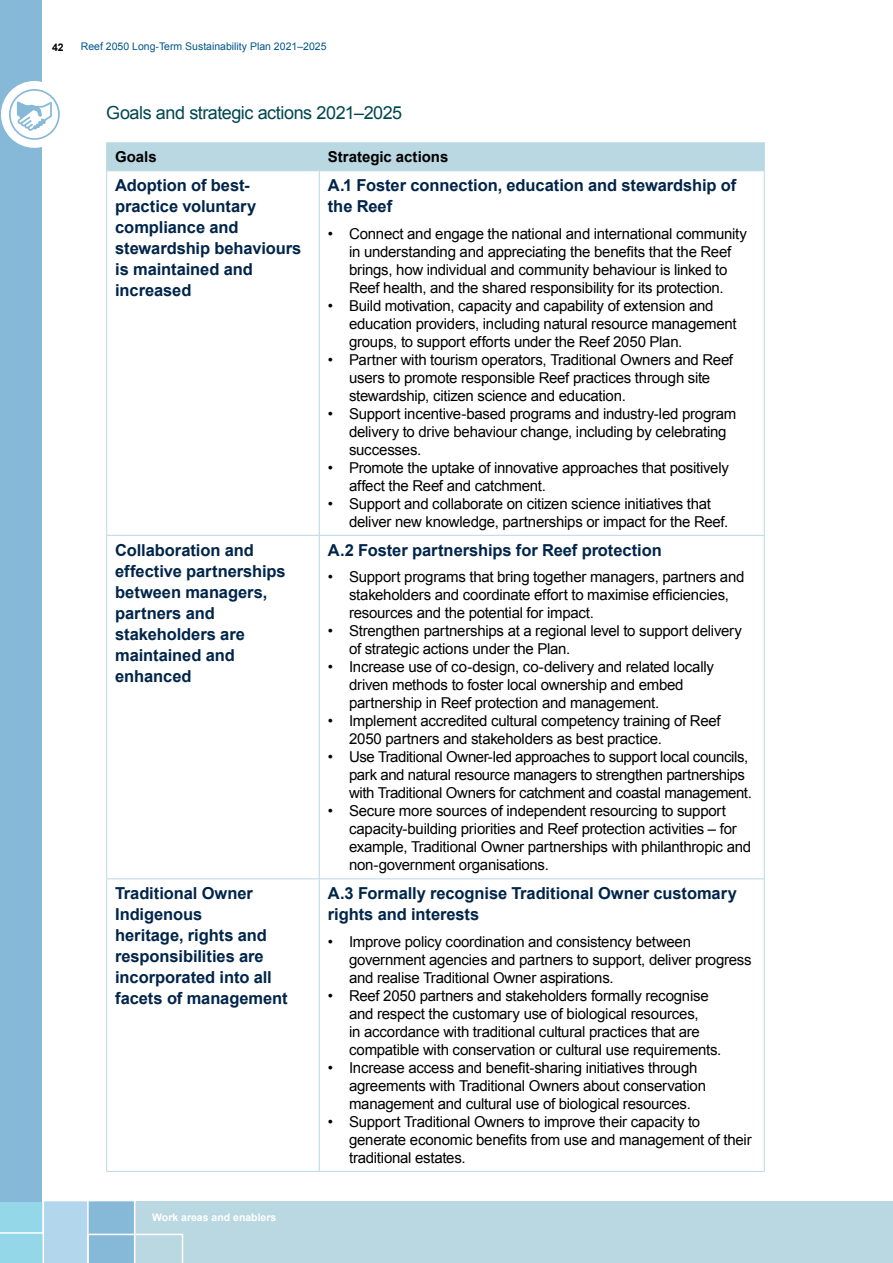
<style>
.page{position:relative;width:893px;height:1263px;background:#fff}
.page>*{position:absolute;margin:0;border:0;box-sizing:border-box;transform-origin:0 0}
.Heading_5{font:18px "Arial";letter-spacing:-.025em;color:#004751}
.Strategic_Action{font:700 16.5px/21px "Arial";letter-spacing:-.005em;color:#00254a}
.t1{font:15px/18px "Arial";letter-spacing:-.015em;color:#000}
.Text{font:700 15px "Arial";color:#000}
.t2{font:10.5px "Arial";color:#00558b}
.t3{font:700 10.5px "Arial";color:#fff}
.t4{font:700 10.5px "Arial";color:#000}
</style>
<div class="page">
<div style="left:85px;top:1201px;width:808px;height:62px;background:#bad8e1"></div>
<svg style="left:0;top:1155px;width:184px;height:108px"></svg>
<div style="left:0;top:0;width:42px;height:1201px;background:#86b9d8"></div>
<hr style="left:106px;top:171px;width:1px;height:364px;background:#bad8e1">
<hr style="left:319px;top:171px;width:1px;height:364px;background:#bad8e1">
<hr style="left:764px;top:171px;width:1px;height:364px;background:#bad8e1">
<hr style="left:106px;top:535px;width:213px;height:1px;background:#bad8e1">
<hr style="left:106px;top:536px;width:1px;height:342px;background:#bad8e1">
<hr style="left:319px;top:535px;width:446px;height:1px;background:#bad8e1">
<hr style="left:319px;top:536px;width:1px;height:342px;background:#bad8e1">
<hr style="left:764px;top:536px;width:1px;height:342px;background:#bad8e1">
<hr style="left:106px;top:878px;width:213px;height:1px;background:#bad8e1">
<hr style="left:106px;top:879px;width:1px;height:292px;background:#bad8e1">
<hr style="left:319px;top:878px;width:446px;height:1px;background:#bad8e1">
<hr style="left:319px;top:879px;width:1px;height:292px;background:#bad8e1">
<hr style="left:764px;top:879px;width:1px;height:292px;background:#bad8e1">
<hr style="left:106px;top:142px;width:213px;height:1px;background:#bad8e1">
<hr style="left:319px;top:142px;width:446px;height:1px;background:#bad8e1">
<div style="left:106px;top:143px;width:659px;height:27px;background:#bad8e1"></div>
<hr style="left:106px;top:170px;width:213px;height:1px;background:#bad8e1">
<hr style="left:319px;top:170px;width:446px;height:1px;background:#bad8e1">
<hr style="left:106px;top:1171px;width:213px;height:1px;background:#bad8e1">
<hr style="left:319px;top:1171px;width:446px;height:1px;background:#bad8e1">
<div style="left:1px;top:81px;width:67px;height:67px;background:#fff;border-radius:50%"></div>
<div style="left:9px;top:89px;width:51px;height:51px;border:2px solid #86b9d8;border-radius:50%"></div>
<svg style="left:17px;top:101px;width:35px;height:30px"></svg>
<p class="t4" style="left:52px;top:41px;width:13px">42</p>
<p class="t2" style="left:81px;top:40px;width:247px">Reef 2050 Long-Term Sustainability Plan 2021–2025</p>
<h5 class="Heading_5" style="left:106px;top:101px;width:297px">Goals and strategic actions 2021–2025</h5>
<p class="Text" style="left:115px;top:147px;width:43px">Goals</p>
<p class="Text" style="left:328px;top:147px;width:122px">Strategic actions</p>
<p class="Strategic_Action" style="left:115px;top:176px;width:188px">Adoption of best&shy;practice voluntary compliance and stewardship behaviours is maintained and increased</p>
<p class="Strategic_Action" style="left:328px;top:176px;width:410px">A.1 Foster connection, education and stewardship of the Reef</p>
<p class="t1" style="left:328px;top:225px;width:421px;text-align:center">• Connect and engage the national and international community in understanding and appreciating the benefits that the Reef brings, how individual and community behaviour is linked to<br>Reef health, and the shared responsibility for its protection.</p>
<p class="t1" style="left:349px;top:297px;width:389px;text-indent:-21px">• Build motivation, capacity and capability of extension and education providers, including natural resource management groups, to support efforts under the Reef 2050 Plan.</p>
<p class="t1" style="left:349px;top:351px;width:386px;text-indent:-21px">• Partner with tourism operators, Traditional Owners and Reef users to promote responsible Reef practices through site stewardship, citizen science and education.</p>
<p class="t1" style="left:349px;top:405px;width:389px;text-indent:-21px">• Support incentive-based programs and industry-led program delivery to drive behaviour change, including by celebrating successes.</p>
<p class="t1" style="left:349px;top:459px;width:381px;text-indent:-21px">• Promote the uptake of innovative approaches that positively affect the Reef and catchment.</p>
<p class="t1" style="left:349px;top:495px;width:381px;text-indent:-21px">• Support and collaborate on citizen science initiatives that deliver new knowledge, partnerships or impact for the Reef.</p>
<p class="Strategic_Action" style="left:115px;top:540px;width:172px">Collaboration and effective partnerships between managers, partners and stakeholders are maintained and enhanced</p>
<p class="Strategic_Action" style="left:328px;top:540px;width:335px">A.2 Foster partnerships for Reef protection</p>
<p class="t1" style="left:349px;top:568px;width:397px;text-indent:-21px">• Support programs that bring together managers, partners and stakeholders and coordinate effort to maximise efficiencies, resources and the potential for impact.</p>
<p class="t1" style="left:349px;top:622px;width:394px;text-indent:-21px">• Strengthen partnerships at a regional level to support delivery of strategic actions under the Plan.</p>
<p class="t1" style="left:349px;top:658px;width:366px;text-indent:-21px">• Increase use of co-design, co-delivery and related locally driven methods to foster local ownership and embed partnership in Reef protection and management.</p>
<p class="t1" style="left:349px;top:712px;width:373px;text-indent:-21px">• Implement accredited cultural competency training of Reef<br>2050 partners and stakeholders as best practice.</p>
<p class="t1" style="left:349px;top:748px;width:404px;text-indent:-21px">• Use Traditional Owner-led approaches to support local councils, park and natural resource managers to strengthen partnerships with Traditional Owners for catchment and coastal management.</p>
<p class="t1" style="left:349px;top:802px;width:404px;text-indent:-21px">• Secure more sources of independent resourcing to support capacity-building priorities and Reef protection activities – for example, Traditional Owner partnerships with philanthropic and non-government organisations.</p>
<p class="Strategic_Action" style="left:115px;top:884px;width:174px">Traditional Owner<br>Indigenous<br>heritage, rights and responsibilities are incorporated into all facets of management</p>
<p class="Strategic_Action" style="left:328px;top:884px;width:411px">A.3 Formally recognise Traditional Owner customary rights and interests</p>
<p class="t1" style="left:349px;top:933px;width:404px;text-indent:-21px">• Improve policy coordination and consistency between government agencies and partners to support, deliver progress and realise Traditional Owner aspirations.</p>
<p class="t1" style="left:349px;top:987px;width:374px;text-indent:-21px">• Reef 2050 partners and stakeholders formally recognise and respect the customary use of biological resources,<br>in accordance with traditional cultural practices that are compatible with conservation or cultural use requirements.</p>
<p class="t1" style="left:349px;top:1059px;width:358px;text-indent:-21px">• Increase access and benefit-sharing initiatives through agreements with Traditional Owners about conservation management and cultural use of biological resources.</p>
<p class="t1" style="left:349px;top:1113px;width:404px;text-indent:-21px">• Support Traditional Owners to improve their capacity to generate economic benefits from use and management of their traditional estates.</p>
<p class="t3" style="left:152px;top:1211px;width:126px">Work areas and enablers</p>
</div>
